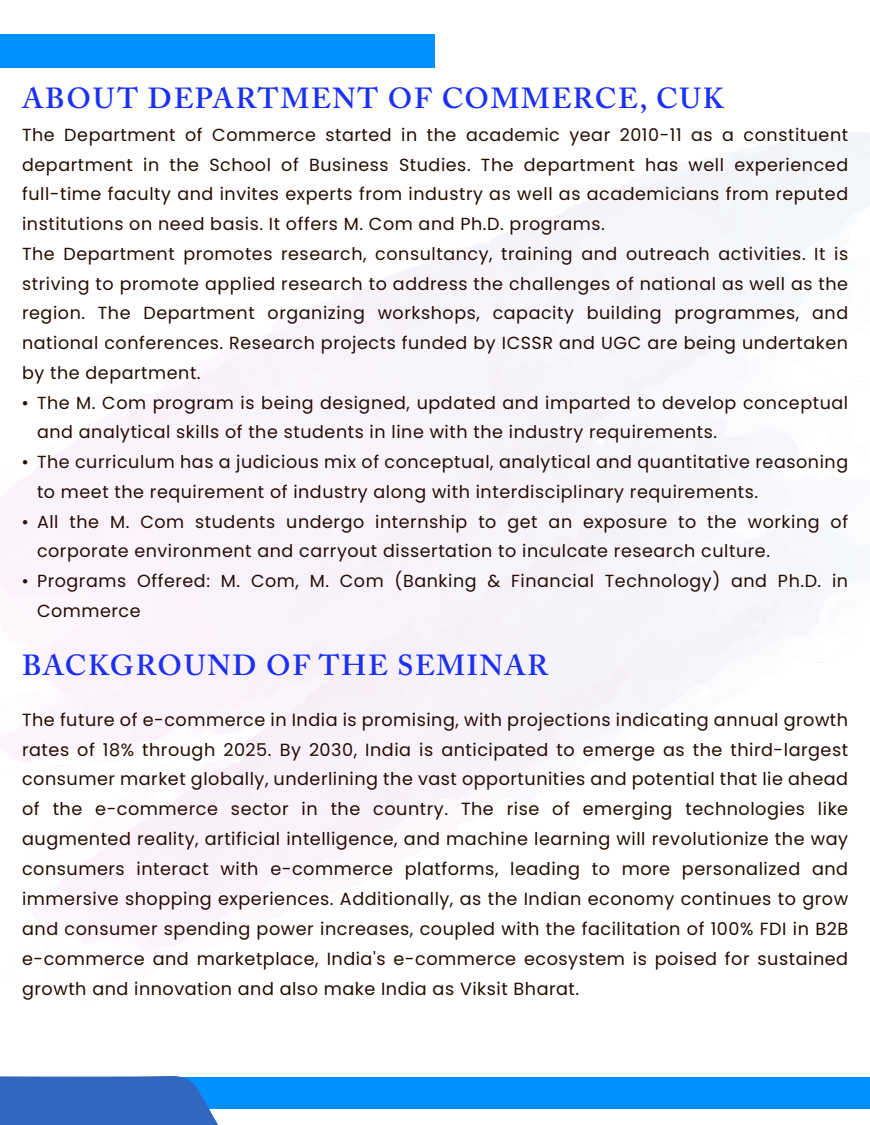
<style>
.page{position:relative;width:870px;height:1125px;background:#fff}
.page>*{position:absolute;margin:0;border:0;box-sizing:border-box;transform-origin:0 0}
.t1{font:600 28.88px "Adobe Caslon Pro";letter-spacing:.06em;color:#1b31f2}
.t2{font:17.62px/30px "Poppins";letter-spacing:.03em;color:#240c02;text-align:justify}
.t3{font:17.5px/29.8px "Poppins";letter-spacing:.03em;color:#240c02}
.s1{font-family:"Times New Roman"}
</style>
<div class="page">
<div style="left:0;top:1077px;width:869px;height:32px;background:#0090ff"></div>
<div style="left:0;top:34px;width:435px;height:34px;background:#0090ff"></div>
<svg style="left:0;top:1076px;width:219px;height:49px;background:#336bc4"></svg>
<h1 class="t1" style="left:22px;top:81px;width:702px">ABOUT DEPARTMENT OF COMMERCE, CUK</h1>
<p class="t3" style="left:22px;top:120px;width:827px">The Department of Commerce started in the academic year 2010-11 as a constituent department in the School of Business Studies. The department has well experienced full-time faculty and invites experts from industry as well as academicians from reputed institutions on need basis. It offers M. Com and Ph.D. programs.<br>The Department promotes research, consultancy, training and outreach activities. It is striving to promote applied research to address the challenges of national as well as the region. The Department organizing workshops, capacity building programmes, and national conferences. Research projects funded by ICSSR and UGC are being undertaken by the department.</p>
<p class="t3" style="left:37px;top:388px;width:812px;text-indent:-15px"><span class="s1">•</span> The M. Com program is being designed, updated and imparted to develop conceptual and analytical skills of the students in line with the industry requirements.</p>
<p class="t3" style="left:37px;top:447px;width:812px;text-indent:-15px"><span class="s1">•</span> The curriculum has a judicious mix of conceptual, analytical and quantitative reasoning to meet the requirement of industry along with interdisciplinary requirements.</p>
<p class="t3" style="left:37px;top:507px;width:812px;text-indent:-15px"><span class="s1">•</span> All the M. Com students undergo internship to get an exposure to the working of corporate environment and carryout dissertation to inculcate research culture.</p>
<p class="t3" style="left:37px;top:566px;width:812px;text-indent:-15px"><span class="s1">•</span> Programs Offered: M. Com, M. Com (Banking &amp; Financial Technology) and Ph.D. in<br>Commerce</p>
<h1 class="t1" style="left:22px;top:648px;width:527px">BACKGROUND OF THE SEMINAR</h1>
<p class="t2" style="left:22px;top:705px;width:827px">The future of e-commerce in India is promising, with projections indicating annual growth rates of 18% through 2025. By 2030, India is anticipated to emerge as the third-largest consumer market globally, underlining the vast opportunities and potential that lie ahead of the e-commerce sector in the country. The rise of emerging technologies like augmented reality, artificial intelligence, and machine learning will revolutionize the way consumers interact with e-commerce platforms, leading to more personalized and immersive shopping experiences. Additionally, as the Indian economy continues to grow and consumer spending power increases, coupled with the facilitation of 100% FDI in B2B e-commerce and marketplace, India's e-commerce ecosystem is poised for sustained growth and innovation and also make India as Viksit Bharat.</p>
</div>
